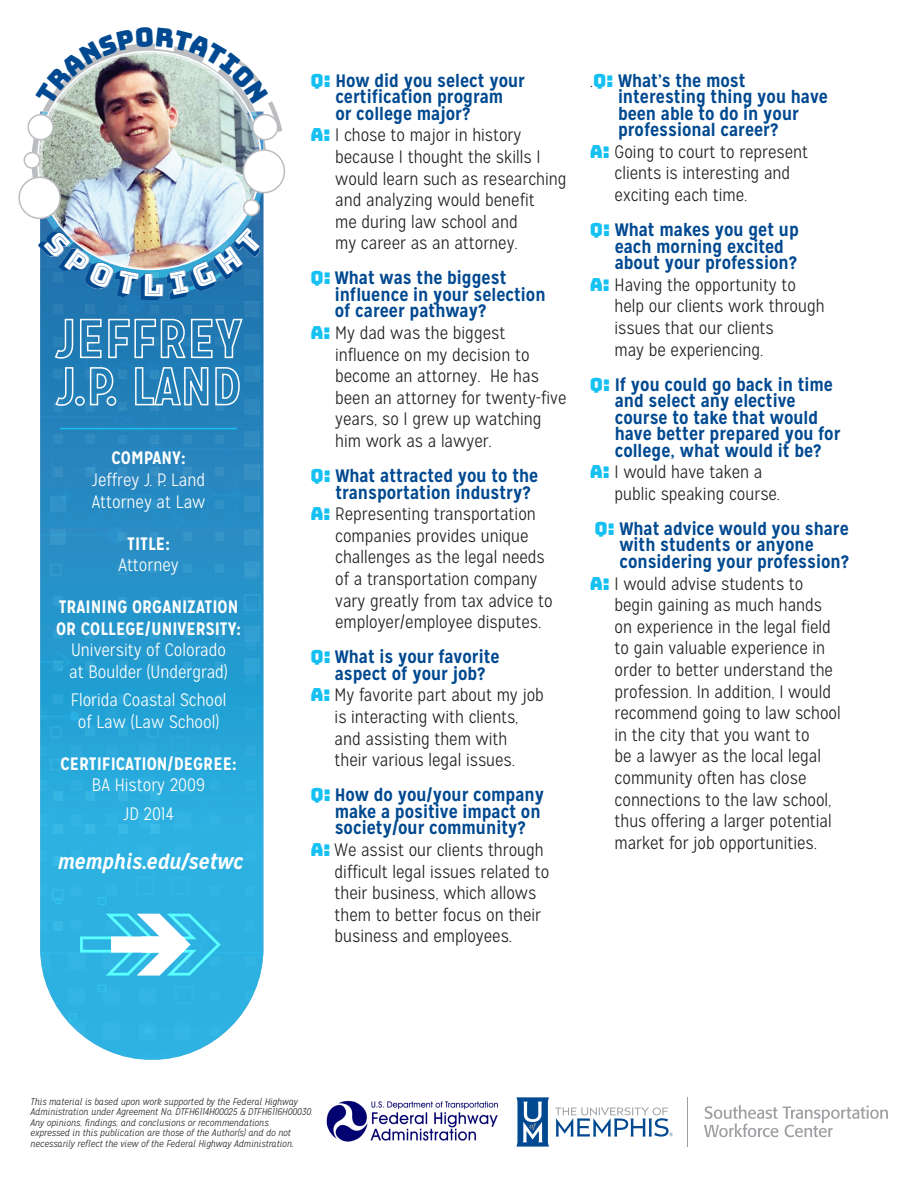
<style>
.page{position:relative;width:918px;height:1188px;background:#fff}
.page>*{position:absolute;margin:0;border:0;box-sizing:border-box;transform-origin:0 0}
.t1{font:italic 700 21px "Mission Gothic";color:#fff}
.t2{font:300 18px/21.6px "Mission Gothic";color:#231f20}
.t3{font:700 18px/16.5px "Mission Gothic";color:#014990}
.Question{font:300 18px/21.6px "Mission Gothic";color:#fff}
.Question-2{font:700 18px/21.6px "Mission Gothic";color:#fff}
.t4{font:italic 300 9.75px/10.5px "Mission Gothic";color:#231f20}
.s1{font-weight:700}
.s2{font-family:"Bungee";font-weight:400;color:#15c0f2}
.s3{font-weight:300;color:#231f20}
</style>
<div class="page">
<svg style="left:40px;top:540px;width:223px;height:374px;background:#28a3d6"></svg>
<img style="left:30px;top:101px;width:252px;height:126px">
<div style="left:19px;top:177px;width:41px;height:41px;background:#fff;border-radius:50%"></div>
<div style="left:18px;top:177px;width:43px;height:42px;border:2px solid #bcbdc0;border-radius:50%"></div>
<div style="left:28px;top:115px;width:25px;height:25px;background:#fff;border-radius:50%"></div>
<div style="left:27px;top:114px;width:27px;height:26px;border:2px solid #bcbdc0;border-radius:50%"></div>
<div style="left:253px;top:115px;width:25px;height:25px;background:#fff;border-radius:50%"></div>
<div style="left:252px;top:114px;width:26px;height:26px;border:2px solid #bcbdc0;border-radius:50%"></div>
<div style="left:24px;top:153px;width:16px;height:15px;background:#fff;border-radius:50%"></div>
<div style="left:24px;top:152px;width:16px;height:17px;border:2px solid #bcbdc0;border-radius:50%"></div>
<div style="left:243px;top:150px;width:41px;height:43px;background:#fff;border-radius:50%"></div>
<div style="left:243px;top:149px;width:42px;height:44px;border:2px solid #bcbdc0;border-radius:50%"></div>
<div style="left:244px;top:200px;width:15px;height:15px;background:#fff;border-radius:50%"></div>
<div style="left:243px;top:199px;width:17px;height:17px;border:2px solid #bcbdc0;border-radius:50%"></div>
<img style="left:326px;top:1100px;width:171px;height:42px">
<svg style="left:516px;top:1097px;width:33px;height:50px"></svg>
<svg style="left:555px;top:1107px;width:118px;height:30px"></svg>
<svg style="left:704px;top:1105px;width:184px;height:32px"></svg>
<hr style="left:687px;top:1097px;width:1px;height:49px;background:#9d9fa2">
<svg style="left:40px;top:914px;width:223px;height:146px"></svg>
<img style="left:35px;top:43px;width:233px;height:62px">
<svg style="left:40px;top:227px;width:224px;height:313px;background:#4a95c2"></svg>
<p class="Question-2" style="left:112px;top:447px;width:75px">COMPANY:</p>
<p class="Question" style="left:92px;top:469px;width:115px">Jeffrey J. P. Land<br>Attorney at Law</p>
<p class="Question" style="left:118px;top:533px;width:62px;text-align:center"><span class="s1">TITLE:<br></span>Attorney</p>
<p class="Question-2" style="left:56px;top:596px;width:187px">TRAINING ORGANIZATION<br>OR COLLEGE/UNIVERSITY:</p>
<p class="Question" style="left:69px;top:639px;width:160px">University of Colorado at Boulder (Undergrad)</p>
<p class="Question" style="left:71px;top:689px;width:157px;text-align:center">Florida Coastal School of Law (Law School)</p>
<p class="Question-2" style="left:60px;top:753px;width:178px">CERTIFICATION/DEGREE:</p>
<p class="Question" style="left:92px;top:774px;width:115px">BA History 2009</p>
<p class="Question" style="left:123px;top:803px;width:52px">JD 2014</p>
<p class="t1" style="left:58px;top:848px;width:187px">memphis.edu/setwc</p>
<p class="t3" style="left:335px;top:72px;width:191px;text-indent:-25px"><span class="s2">Q:</span> How did you select your certification program<br>or college major?</p>
<p class="t2" style="left:335px;top:125px;width:233px;text-indent:-25px"><span class="s2">A:</span> I chose to major in history because I thought the skills I would learn such as researching and analyzing would benefit<br>me during law school and<br>my career as an attorney.</p>
<p class="t3" style="left:335px;top:270px;width:212px;text-indent:-24px"><span class="s2">Q:</span> What was the biggest influence in your selection of career pathway?</p>
<p class="t2" style="left:335px;top:322px;width:233px;text-indent:-25px"><span class="s2">A:</span> My dad was the biggest influence on my decision to become an attorney. He has been an attorney for twenty-five years, so I grew up watching him work as a lawyer.</p>
<p class="t3" style="left:335px;top:468px;width:204px;text-indent:-25px"><span class="s2">Q:</span> What attracted you to the transportation industry?</p>
<p class="t2" style="left:335px;top:503px;width:219px;text-indent:-25px"><span class="s2">A:</span> Representing transportation companies provides unique challenges as the legal needs of a transportation company vary greatly from tax advice to employer/employee disputes.</p>
<p class="t3" style="left:310px;top:649px;width:191px;text-align:center"><span class="s2">Q:</span> What is your favorite aspect of your job?</p>
<p class="t2" style="left:335px;top:685px;width:211px;text-indent:-24px"><span class="s2">A:</span> My favorite part about my job is interacting with clients, and assisting them with their various legal issues.</p>
<p class="t3" style="left:335px;top:787px;width:211px;text-indent:-24px"><span class="s2">Q:</span> How do you/your company make a positive impact on society/our community?</p>
<p class="t2" style="left:335px;top:839px;width:216px;text-indent:-24px"><span class="s2">A:</span> We assist our clients through difficult legal issues related to their business, which allows them to better focus on their business and employees.</p>
<p class="t3" style="left:618px;top:72px;width:211px;text-indent:-28px"><span class="s3">.</span><span class="s2">Q:</span> What’s the most interesting thing you have been able to do in your professional career?</p>
<p class="t2" style="left:615px;top:141px;width:195px;text-indent:-25px"><span class="s2">A:</span> Going to court to represent clients is interesting and exciting each time.</p>
<p class="t3" style="left:615px;top:222px;width:186px;text-indent:-25px"><span class="s2">Q:</span> What makes you get up each morning excited about your profession?</p>
<p class="t2" style="left:615px;top:274px;width:212px;text-indent:-25px"><span class="s2">A:</span> Having the opportunity to help our clients work through issues that our clients<br>may be experiencing.</p>
<p class="t3" style="left:615px;top:376px;width:227px;text-indent:-25px"><span class="s2">Q:</span> If you could go back in time and select any elective course to take that would have better prepared you for college, what would it be?</p>
<p class="t2" style="left:615px;top:461px;width:167px;text-indent:-25px"><span class="s2">A:</span> I would have taken a public speaking course.</p>
<p class="t3" style="left:619px;top:520px;width:231px;text-indent:-25px"><span class="s2">Q:</span> What advice would you share with students or anyone considering your profession?</p>
<p class="t2" style="left:615px;top:573px;width:228px;text-indent:-25px"><span class="s2">A:</span> I would advise students to begin gaining as much hands on experience in the legal field to gain valuable experience in order to better understand the profession. In addition, I would recommend going to law school in the city that you want to<br>be a lawyer as the local legal community often has close connections to the law school, thus offering a larger potential market for job opportunities.</p>
<p class="t4" style="left:31px;top:1096px;width:284px">This material is based upon work supported by the Federal Highway Administration under Agreement No. DTFH6114H00025 &amp; DTFH6116H00030.<br>Any opinions, findings, and conclusions or recommendations<br>expressed in this publication are those of the Author(s) and do not necessarily reflect the view of the Federal Highway Administration.</p>
</div>
